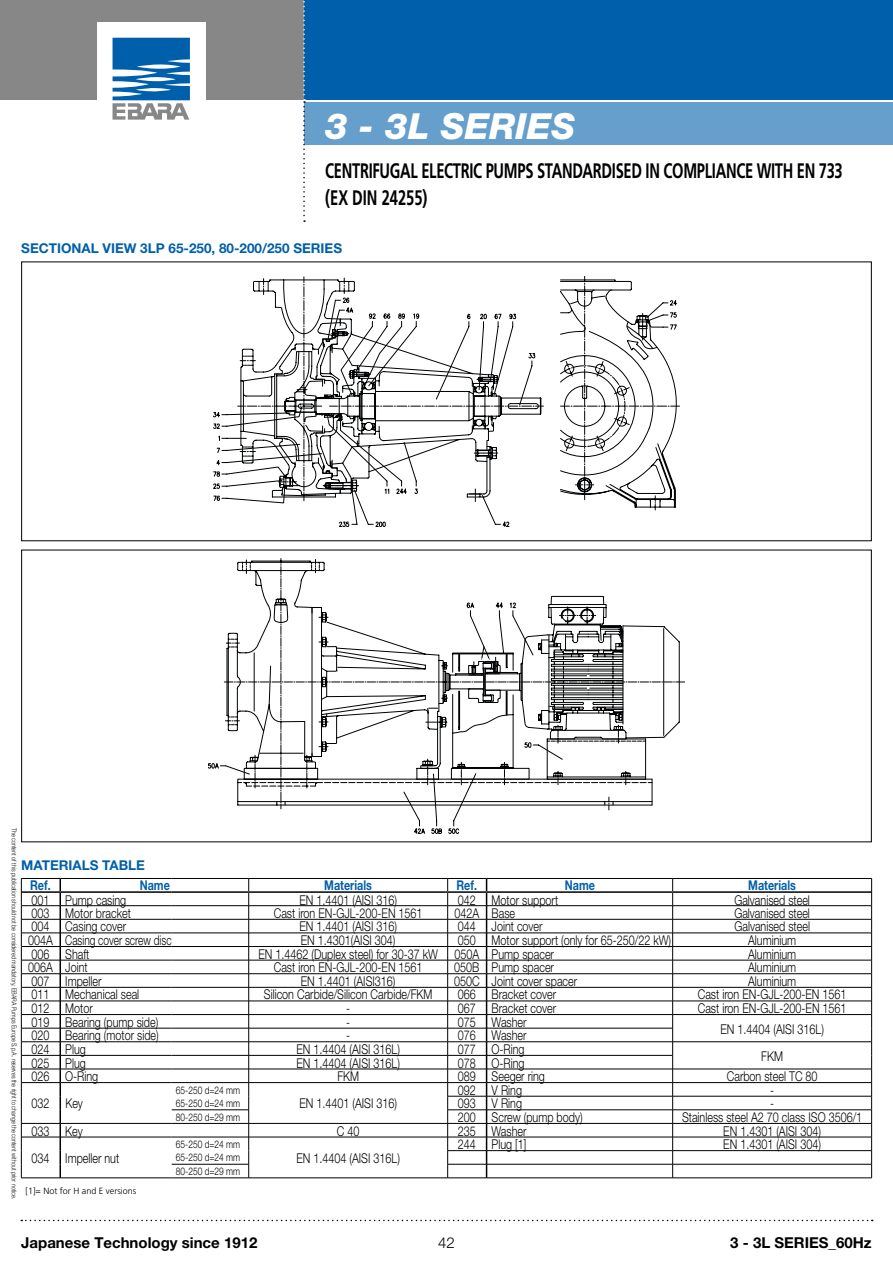
<style>
.page{position:relative;width:893px;height:1263px;background:#fff}
.page>*{position:absolute;margin:0;border:0;box-sizing:border-box;transform-origin:0 0}
.t1{font:italic 800 36px "Helvetica Neue";color:#fff}
.t2{font:700 21px/27px "Frutiger";letter-spacing:-.02em;color:#000;scale:.7 1}
.t3{font:700 15px "Helvetica Neue";color:#000}
.t4{font:300 15px "Helvetica Neue";color:#000}
.t5{font:300 13.5px "Helvetica Neue";color:#000;scale:.8 1}
.t6{font:700 13.5px "Helvetica Neue";color:#005faa}
.t7{font:700 13.5px "Helvetica Neue";color:#005faa;scale:.8 1}
.t8{font:300 10.5px/12.6px "Helvetica Neue";color:#000;scale:.8 1}
.t9{font:300 9px "Frutiger";color:#000}
.t10{font:300 6.75px "Helvetica Neue";color:#000;scale:.8 1}
</style>
<div class="page">
<div style="left:304px;top:0;width:589px;height:100px;background:#005faa"></div>
<div style="left:304px;top:102px;width:589px;height:43px;background:#669fcc"></div>
<div style="left:0;top:0;width:304px;height:100px;background:#878787"></div>
<svg style="left:303px;top:1px;width:2px;height:221px"></svg>
<div style="left:97px;top:22px;width:108px;height:113px;background:#fff"></div>
<svg style="left:113px;top:38px;width:77px;height:82px"></svg>
<svg style="left:21px;top:1220px;width:852px;height:1px"></svg>
<svg style="left:21px;top:878px;width:851px;height:300px"></svg>
<hr style="left:172px;top:1177px;width:77px;height:1px;background:#000">
<hr style="left:448px;top:1177px;width:39px;height:1px;background:#000">
<hr style="left:487px;top:1177px;width:186px;height:1px;background:#000">
<hr style="left:673px;top:1177px;width:199px;height:1px;background:#000">
<svg style="left:253px;top:280px;width:427px;height:127px"></svg>
<svg style="left:213px;top:298px;width:464px;height:229px"></svg>
<svg style="left:237px;top:558px;width:88px;height:44px"></svg>
<svg style="left:563px;top:681px;width:122px;height:124px"></svg>
<svg style="left:552px;top:595px;width:128px;height:184px"></svg>
<svg style="left:550px;top:596px;width:130px;height:6px"></svg>
<svg style="left:208px;top:602px;width:472px;height:173px"></svg>
<svg style="left:220px;top:602px;width:343px;height:232px"></svg>
<h1 class="t1" style="left:325px;top:105px;width:252px">3 - 3L SERIES</h1>
<h2 class="t2" style="left:325px;top:157px;width:741px">CENTRIFUGAL ELECTRIC PUMPS STANDARDISED IN COMPLIANCE WITH EN 733 (EX DIN 24255)</h2>
<p class="t6" style="left:21px;top:240px;width:322px">SECTIONAL VIEW 3LP 65-250, 80-200/250 SERIES</p>
<p class="t10" style="left:18px;top:828px;width:466px;rotate:90deg">The content of this publication should not be considered mandatory. EBARA Pumps Europe S.p.A. reserves the right to change the content without prior notice.</p>
<p class="t6" style="left:21px;top:857px;width:125px">MATERIALS TABLE</p>
<p class="t7" style="left:30px;top:877px;width:27px">Ref.</p>
<p class="t7" style="left:140px;top:877px;width:39px">Name</p>
<p class="t7" style="left:324px;top:877px;width:61px">Materials</p>
<p class="t7" style="left:456px;top:877px;width:27px">Ref.</p>
<p class="t7" style="left:565px;top:877px;width:39px">Name</p>
<p class="t7" style="left:748px;top:877px;width:61px">Materials</p>
<p class="t5" style="left:31px;top:891px;width:120px">001 Pump casing</p>
<p class="t5" style="left:299px;top:891px;width:124px">EN 1.4401 (AISI 316)</p>
<p class="t5" style="left:458px;top:891px;width:127px">042 Motor support</p>
<p class="t5" style="left:734px;top:891px;width:96px">Galvanised steel</p>
<p class="t5" style="left:31px;top:905px;width:126px">003 Motor bracket</p>
<p class="t5" style="left:274px;top:905px;width:188px">Cast iron EN-GJL-200-EN 1561</p>
<p class="t5" style="left:454px;top:905px;width:78px">042A Base</p>
<p class="t5" style="left:734px;top:905px;width:96px">Galvanised steel</p>
<p class="t5" style="left:31px;top:918px;width:120px">004 Casing cover</p>
<p class="t5" style="left:299px;top:918px;width:124px">EN 1.4401 (AISI 316)</p>
<p class="t5" style="left:458px;top:918px;width:108px">044 Joint cover</p>
<p class="t5" style="left:734px;top:918px;width:96px">Galvanised steel</p>
<p class="t5" style="left:28px;top:932px;width:181px">004A Casing cover screw disc</p>
<p class="t5" style="left:301px;top:932px;width:120px">EN 1.4301(AISI 304)</p>
<p class="t5" style="left:458px;top:932px;width:268px">050 Motor support (only for 65-250/22 kW)</p>
<p class="t5" style="left:748px;top:932px;width:62px">Aluminium</p>
<p class="t5" style="left:31px;top:945px;width:74px">006 Shaft</p>
<p class="t5" style="left:258px;top:945px;width:371px">EN 1.4462 (Duplex steel) for 30-37 kW 050A Pump spacer</p>
<p class="t5" style="left:748px;top:945px;width:62px">Aluminium</p>
<p class="t5" style="left:28px;top:959px;width:76px">006A Joint</p>
<p class="t5" style="left:274px;top:959px;width:188px">Cast iron EN-GJL-200-EN 1561</p>
<p class="t5" style="left:454px;top:959px;width:126px">050B Pump spacer</p>
<p class="t5" style="left:748px;top:959px;width:62px">Aluminium</p>
<p class="t5" style="left:31px;top:973px;width:89px">007 Impeller</p>
<p class="t5" style="left:301px;top:973px;width:120px">EN 1.4401 (AISI316)</p>
<p class="t5" style="left:454px;top:973px;width:156px">050C Joint cover spacer</p>
<p class="t5" style="left:748px;top:973px;width:62px">Aluminium</p>
<p class="t5" style="left:31px;top:986px;width:136px">011 Mechanical seal</p>
<p class="t5" style="left:264px;top:986px;width:212px">Silicon Carbide/Silicon Carbide/FKM</p>
<p class="t5" style="left:458px;top:986px;width:125px">066 Bracket cover</p>
<p class="t5" style="left:698px;top:986px;width:188px">Cast iron EN-GJL-200-EN 1561</p>
<p class="t5" style="left:31px;top:1000px;width:78px">012 Motor</p>
<p class="t5" style="left:346px;top:1000px;width:6px">-</p>
<p class="t5" style="left:458px;top:1000px;width:125px">067 Bracket cover</p>
<p class="t5" style="left:698px;top:1000px;width:188px">Cast iron EN-GJL-200-EN 1561</p>
<p class="t5" style="left:32px;top:1014px;width:160px">019 Bearing (pump side)</p>
<p class="t5" style="left:346px;top:1014px;width:6px">-</p>
<p class="t5" style="left:458px;top:1014px;width:87px">075 Washer</p>
<p class="t5" style="left:720px;top:1020px;width:131px">EN 1.4404 (AISI 316L)</p>
<p class="t5" style="left:32px;top:1027px;width:161px">020 Bearing (motor side)</p>
<p class="t5" style="left:346px;top:1027px;width:6px">-</p>
<p class="t5" style="left:458px;top:1027px;width:87px">076 Washer</p>
<p class="t5" style="left:32px;top:1041px;width:69px">024 Plug</p>
<p class="t5" style="left:296px;top:1041px;width:131px">EN 1.4404 (AISI 316L)</p>
<p class="t5" style="left:458px;top:1041px;width:85px">077 O-Ring</p>
<p class="t5" style="left:761px;top:1048px;width:29px">FKM</p>
<p class="t5" style="left:32px;top:1054px;width:69px">025 Plug</p>
<p class="t5" style="left:296px;top:1054px;width:131px">EN 1.4404 (AISI 316L)</p>
<p class="t5" style="left:458px;top:1054px;width:85px">078 O-Ring</p>
<p class="t5" style="left:32px;top:1068px;width:85px">026 O-Ring</p>
<p class="t5" style="left:337px;top:1068px;width:29px">FKM</p>
<p class="t5" style="left:458px;top:1068px;width:110px">089 Seeger ring</p>
<p class="t5" style="left:727px;top:1068px;width:115px">Carbon steel TC 80</p>
<p class="t5" style="left:32px;top:1095px;width:66px">032 Key</p>
<p class="t5" style="left:458px;top:1082px;width:82px">092 V Ring</p>
<p class="t5" style="left:770px;top:1082px;width:6px">-</p>
<p class="t5" style="left:458px;top:1095px;width:82px">093 V Ring</p>
<p class="t5" style="left:770px;top:1095px;width:6px">-</p>
<p class="t8" style="left:176px;top:1084px;width:82px">65-250 d=24 mm<br>65-250 d=24 mm</p>
<p class="t5" style="left:299px;top:1095px;width:124px">EN 1.4401 (AISI 316)</p>
<p class="t8" style="left:176px;top:1110px;width:82px">80-250 d=29 mm</p>
<p class="t5" style="left:458px;top:1109px;width:158px">200 Screw (pump body)</p>
<p class="t5" style="left:682px;top:1109px;width:227px">Stainless steel A2 70 class ISO 3506/1</p>
<p class="t5" style="left:31px;top:1122px;width:66px">033 Key</p>
<p class="t5" style="left:337px;top:1122px;width:30px">C 40</p>
<p class="t5" style="left:458px;top:1122px;width:87px">235 Washer</p>
<p class="t5" style="left:723px;top:1122px;width:124px">EN 1.4301 (AISI 304)</p>
<p class="t5" style="left:31px;top:1150px;width:111px">034 Impeller nut</p>
<p class="t5" style="left:458px;top:1136px;width:87px">244 Plug [1]</p>
<p class="t5" style="left:723px;top:1136px;width:124px">EN 1.4301 (AISI 304)</p>
<p class="t8" style="left:176px;top:1138px;width:82px">65-250 d=24 mm<br>65-250 d=24 mm</p>
<p class="t5" style="left:296px;top:1150px;width:131px">EN 1.4404 (AISI 316L)</p>
<p class="t8" style="left:176px;top:1165px;width:82px">80-250 d=29 mm</p>
<p class="t9" style="left:26px;top:1185px;width:112px">[1]= Not for H and E versions</p>
<p class="t3" style="left:21px;top:1233px;width:238px">Japanese Technology since 1912</p>
<p class="t4" style="left:438px;top:1233px;width:18px">42</p>
<p class="t3" style="left:730px;top:1233px;width:143px">3 - 3L SERIES_60Hz</p>
</div>
